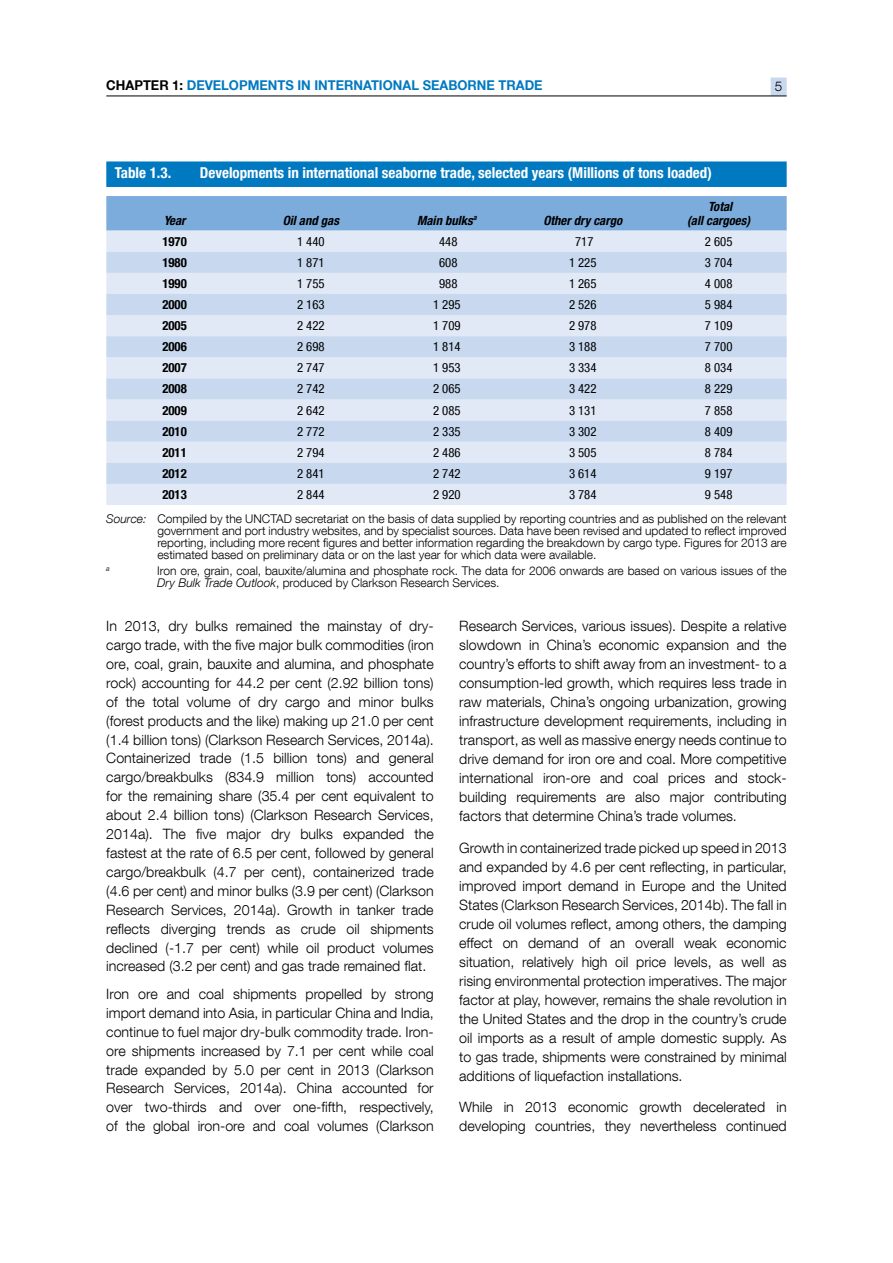
<style>
.page{position:relative;width:893px;height:1263px;background:#fff}
.page>*{position:absolute;margin:0;border:0;box-sizing:border-box;transform-origin:0 0}
.t1{font:700 condensed 15px "Helvetica Neue LT Com";color:#fff}
.t2{font:300 14.25px/18.9px "Helvetica Neue LT Com";color:#000;text-align:justify}
.t3{font:700 13.5px "Helvetica Neue LT Com";color:#0079c1;scale:.96 1}
.t4{font:300 13.5px "Helvetica Neue LT Com";color:#000}
.t5{font:condensed 12.75px "Helvetica Neue LT Com";color:#000}
.t6{font:italic 700 condensed 12.75px/13.5px "Helvetica Neue LT Com";color:#000;text-align:center}
.t7{font:700 condensed 12.75px "Helvetica Neue LT Com";color:#000}
.t8{font:300 12px/12px "Helvetica Neue LT Com";color:#000;text-align:justify}
.t9{font:italic 300 7.05px "Helvetica Neue LT Com";color:#000}
.s1{color:#000}
.s2{font-style:italic}
</style>
<div class="page">
<div style="left:771px;top:77px;width:16px;height:14px;background:#c7d8ef"></div>
<div style="left:771px;top:91px;width:16px;height:5px;background:#c7d8ef"></div>
<hr style="left:106px;top:96px;width:681px;height:1px;background:#000">
<div style="left:106px;top:161px;width:681px;height:26px;background:#0079c1"></div>
<div style="left:106px;top:196px;width:681px;height:35px;background:#7cacdc"></div>
<div style="left:106px;top:231px;width:681px;height:274px;background:#e1e9f6"></div>
<svg style="left:106px;top:252px;width:681px;height:232px;background:#d3dff2"></svg>
<p class="t3" style="left:106px;top:77px;width:456px"><span class="s1">CHAPTER 1:</span> DEVELOPMENTS IN INTERNATIONAL SEABORNE TRADE</p>
<p class="t4" style="left:775px;top:78px;width:9px">5</p>
<p class="t1" style="left:115px;top:164px;width:58px">Table 1.3.</p>
<p class="t1" style="left:200px;top:164px;width:513px">Developments in international seaborne trade, selected years (Millions of tons loaded)</p>
<p class="t6" style="left:164px;top:213px;width:23px">Year</p>
<p class="t6" style="left:283px;top:213px;width:58px">Oil and gas</p>
<p class="t6" style="left:417px;top:213px;width:61px">Main bulks<sup>a</sup></p>
<p class="t6" style="left:543px;top:213px;width:80px">Other dry cargo</p>
<p class="t6" style="left:687px;top:200px;width:65px">Total<br>(all cargoes)</p>
<p class="t7" style="left:162px;top:234px;width:26px">1970</p>
<p class="t5" style="left:297px;top:234px;width:29px">1 440</p>
<p class="t5" style="left:439px;top:234px;width:20px">448</p>
<p class="t5" style="left:575px;top:234px;width:20px">717</p>
<p class="t5" style="left:705px;top:234px;width:29px">2 605</p>
<p class="t7" style="left:162px;top:255px;width:26px">1980</p>
<p class="t5" style="left:297px;top:255px;width:29px">1 871</p>
<p class="t5" style="left:439px;top:255px;width:20px">608</p>
<p class="t5" style="left:569px;top:255px;width:29px">1 225</p>
<p class="t5" style="left:705px;top:255px;width:29px">3 704</p>
<p class="t7" style="left:162px;top:276px;width:26px">1990</p>
<p class="t5" style="left:297px;top:276px;width:29px">1 755</p>
<p class="t5" style="left:439px;top:276px;width:20px">988</p>
<p class="t5" style="left:569px;top:276px;width:29px">1 265</p>
<p class="t5" style="left:705px;top:276px;width:29px">4 008</p>
<p class="t7" style="left:162px;top:297px;width:26px">2000</p>
<p class="t5" style="left:297px;top:297px;width:29px">2 163</p>
<p class="t5" style="left:433px;top:297px;width:29px">1 295</p>
<p class="t5" style="left:569px;top:297px;width:29px">2 526</p>
<p class="t5" style="left:705px;top:297px;width:29px">5 984</p>
<p class="t7" style="left:162px;top:318px;width:26px">2005</p>
<p class="t5" style="left:297px;top:318px;width:29px">2 422</p>
<p class="t5" style="left:433px;top:318px;width:29px">1 709</p>
<p class="t5" style="left:569px;top:318px;width:29px">2 978</p>
<p class="t5" style="left:705px;top:318px;width:29px">7 109</p>
<p class="t7" style="left:162px;top:339px;width:26px">2006</p>
<p class="t5" style="left:297px;top:339px;width:29px">2 698</p>
<p class="t5" style="left:433px;top:339px;width:29px">1 814</p>
<p class="t5" style="left:569px;top:339px;width:29px">3 188</p>
<p class="t5" style="left:705px;top:339px;width:29px">7 700</p>
<p class="t7" style="left:162px;top:360px;width:26px">2007</p>
<p class="t5" style="left:297px;top:360px;width:29px">2 747</p>
<p class="t5" style="left:433px;top:360px;width:29px">1 953</p>
<p class="t5" style="left:569px;top:360px;width:29px">3 334</p>
<p class="t5" style="left:705px;top:360px;width:29px">8 034</p>
<p class="t7" style="left:162px;top:381px;width:26px">2008</p>
<p class="t5" style="left:297px;top:381px;width:29px">2 742</p>
<p class="t5" style="left:433px;top:381px;width:29px">2 065</p>
<p class="t5" style="left:569px;top:381px;width:29px">3 422</p>
<p class="t5" style="left:705px;top:381px;width:29px">8 229</p>
<p class="t7" style="left:162px;top:402px;width:26px">2009</p>
<p class="t5" style="left:297px;top:403px;width:29px">2 642</p>
<p class="t5" style="left:433px;top:403px;width:29px">2 085</p>
<p class="t5" style="left:569px;top:403px;width:29px">3 131</p>
<p class="t5" style="left:705px;top:403px;width:29px">7 858</p>
<p class="t7" style="left:162px;top:423px;width:26px">2010</p>
<p class="t5" style="left:297px;top:424px;width:29px">2 772</p>
<p class="t5" style="left:433px;top:424px;width:29px">2 335</p>
<p class="t5" style="left:569px;top:424px;width:29px">3 302</p>
<p class="t5" style="left:705px;top:424px;width:29px">8 409</p>
<p class="t7" style="left:162px;top:445px;width:26px">2011</p>
<p class="t5" style="left:297px;top:445px;width:29px">2 794</p>
<p class="t5" style="left:433px;top:445px;width:29px">2 486</p>
<p class="t5" style="left:569px;top:445px;width:29px">3 505</p>
<p class="t5" style="left:705px;top:445px;width:29px">8 784</p>
<p class="t7" style="left:162px;top:466px;width:26px">2012</p>
<p class="t5" style="left:297px;top:466px;width:29px">2 841</p>
<p class="t5" style="left:433px;top:466px;width:29px">2 742</p>
<p class="t5" style="left:569px;top:466px;width:29px">3 614</p>
<p class="t5" style="left:705px;top:466px;width:29px">9 197</p>
<p class="t7" style="left:162px;top:487px;width:26px">2013</p>
<p class="t5" style="left:297px;top:487px;width:29px">2 844</p>
<p class="t5" style="left:433px;top:487px;width:29px">2 920</p>
<p class="t5" style="left:569px;top:487px;width:29px">3 784</p>
<p class="t5" style="left:705px;top:487px;width:29px">9 548</p>
<p class="t8" style="left:157px;top:513px;width:631px;text-indent:-51px"><span class="s2">Source:</span> Compiled by the UNCTAD secretariat on the basis of data supplied by reporting countries and as published on the relevant government and port industry websites, and by specialist sources. Data have been revised and updated to reflect improved reporting, including more recent figures and better information regarding the breakdown by cargo type. Figures for 2013 are estimated based on preliminary data or on the last year for which data were available.</p>
<p class="t9" style="left:106px;top:565px;width:5px">a</p>
<p class="t8" style="left:157px;top:565px;width:631px">Iron ore, grain, coal, bauxite/alumina and phosphate rock. The data for 2006 onwards are based on various issues of the<br><span class="s2">Dry Bulk Trade Outlook</span>, produced by Clarkson Research Services.</p>
<p class="t2" style="left:106px;top:616px;width:329px">In 2013, dry bulks remained the mainstay of dry&shy;cargo trade, with the five major bulk commodities (iron ore, coal, grain, bauxite and alumina, and phosphate rock) accounting for 44.2 per cent (2.92 billion tons) of the total volume of dry cargo and minor bulks (forest products and the like) making up 21.0 per cent (1.4 billion tons) (Clarkson Research Services, 2014a).<br>Containerized trade (1.5 billion tons) and general cargo/breakbulks (834.9 million tons) accounted for the remaining share (35.4 per cent equivalent to about 2.4 billion tons) (Clarkson Research Services, 2014a). The five major dry bulks expanded the fastest at the rate of 6.5 per cent, followed by general cargo/breakbulk (4.7 per cent), containerized trade (4.6 per cent) and minor bulks (3.9 per cent) (Clarkson Research Services, 2014a). Growth in tanker trade reflects diverging trends as crude oil shipments declined (-1.7 per cent) while oil product volumes increased (3.2 per cent) and gas trade remained flat.</p>
<p class="t2" style="left:106px;top:984px;width:329px">Iron ore and coal shipments propelled by strong import demand into Asia, in particular China and India, continue to fuel major dry-bulk commodity trade. Iron&shy;ore shipments increased by 7.1 per cent while coal trade expanded by 5.0 per cent in 2013 (Clarkson Research Services, 2014a). China accounted for over two-thirds and over one-fifth, respectively, of the global iron-ore and coal volumes (Clarkson</p>
<p class="t2" style="left:459px;top:616px;width:329px">Research Services, various issues). Despite a relative slowdown in China’s economic expansion and the country’s efforts to shift away from an investment- to a consumption-led growth, which requires less trade in raw materials, China’s ongoing urbanization, growing infrastructure development requirements, including in transport, as well as massive energy needs continue to drive demand for iron ore and coal. More competitive international iron-ore and coal prices and stock&shy;building requirements are also major contributing factors that determine China’s trade volumes.</p>
<p class="t2" style="left:459px;top:838px;width:329px">Growth in containerized trade picked up speed in 2013 and expanded by 4.6 per cent reflecting, in particular, improved import demand in Europe and the United States (Clarkson Research Services, 2014b). The fall in crude oil volumes reflect, among others, the damping effect on demand of an overall weak economic situation, relatively high oil price levels, as well as rising environmental protection imperatives. The major factor at play, however, remains the shale revolution in the United States and the drop in the country’s crude oil imports as a result of ample domestic supply. As to gas trade, shipments were constrained by minimal additions of liquefaction installations.</p>
<p class="t2" style="left:459px;top:1097px;width:329px">While in 2013 economic growth decelerated in developing countries, they nevertheless continued</p>
</div>
